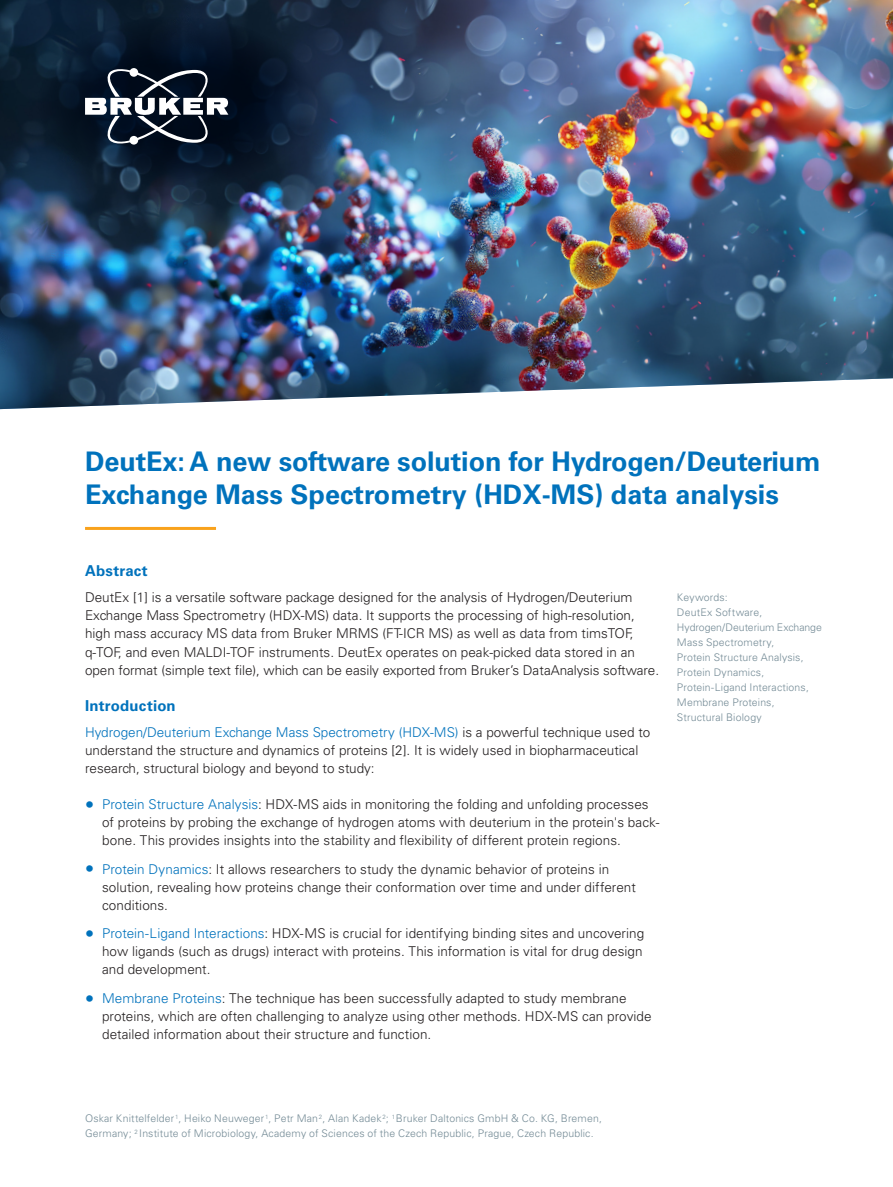
<style>
.page{position:relative;width:893px;height:1187px;background:#fff}
.page>*{position:absolute;margin:0;border:0;box-sizing:border-box;transform-origin:0 0}
.application_headline{font:700 27px/33px "Univers LT Std";letter-spacing:-.005em;color:#0072bc}
.New_AN_Head3{font:700 15px "Univers LT Std";letter-spacing:.015em;color:#0072bc}
.New_AN_copy{font:300 13.5px/18px "Univers LT Std";color:#231f20}
.application_refer_author{font:300 10.5px/15px "Univers LT Std";letter-spacing:.015em;color:#738a95}
.Application_Keywords{font:300 10.5px/15px "Univers LT Std";letter-spacing:.01em;color:#738a95}
.s1{color:#0072bc}
.s2{font-size:18px;color:#0072bc}
</style>
<div class="page">
<img style="left:0;top:0;width:893px;height:409px">
<svg style="left:38px;top:17px;width:279px;height:171px;background:#09192c"></svg>
<svg style="left:85px;top:64px;width:143px;height:85px"></svg>
<hr style="left:85px;top:527px;width:131px;height:3px;background:#f9a21c">
<p class="application_headline" style="left:85px;top:444px;width:737px">DeutEx: A new software solution for Hydrogen/Deuterium<br>Exchange Mass Spectrometry (HDX-MS) data analysis</p>
<p class="New_AN_Head3" style="left:85px;top:562px;width:64px">Abstract</p>
<p class="New_AN_copy" style="left:85px;top:588px;width:576px">DeutEx [1] is a versatile software package designed for the analysis of Hydrogen/Deuterium Exchange Mass Spectrometry (HDX-MS) data. It supports the processing of high-resolution, high mass accuracy MS data from Bruker MRMS (FT-ICR MS) as well as data from timsTOF, q-TOF, and even MALDI-TOF instruments. DeutEx operates on peak-picked data stored in an open format (simple text file), which can be easily exported from Bruker’s DataAnalysis software.</p>
<p class="New_AN_Head3" style="left:85px;top:696px;width:92px">Introduction</p>
<p class="New_AN_copy" style="left:85px;top:723px;width:567px"><span class="s1">Hydrogen/Deuterium Exchange Mass Spectrometry (HDX-MS)</span> is a powerful technique used to understand the structure and dynamics of proteins [2]. It is widely used in biopharmaceutical research, structural biology and beyond to study:</p>
<p class="New_AN_copy" style="left:102px;top:795px;width:559px;text-indent:-17px"><span class="s2">•</span> <span class="s1">Protein Structure Analysis</span>: HDX-MS aids in monitoring the folding and unfolding processes of proteins by probing the exchange of hydrogen atoms with deuterium in the protein's back&shy;bone. This provides insights into the stability and flexibility of different protein regions.</p>
<p class="New_AN_copy" style="left:102px;top:859px;width:535px;text-indent:-17px"><span class="s2">•</span> <span class="s1">Protein Dynamics</span>: It allows researchers to study the dynamic behavior of proteins in solution, revealing how proteins change their conformation over time and under different conditions.</p>
<p class="New_AN_copy" style="left:102px;top:924px;width:544px;text-align:justify;text-indent:-17px"><span class="s2">•</span> <span class="s1">Protein-Ligand Interactions</span>: HDX-MS is crucial for identifying binding sites and uncovering how ligands (such as drugs) interact with proteins. This information is vital for drug design and development.</p>
<p class="New_AN_copy" style="left:102px;top:989px;width:551px;text-indent:-17px"><span class="s2">•</span> <span class="s1">Membrane Proteins</span>: The technique has been successfully adapted to study membrane proteins, which are often challenging to analyze using other methods. HDX-MS can provide detailed information about their structure and function.</p>
<p class="Application_Keywords" style="left:677px;top:589px;width:146px">Keywords:<br>DeutEx Software,<br>Hydrogen/Deuterium Exchange<br>Mass Spectrometry,<br>Protein Structure Analysis,<br>Protein Dynamics,<br>Protein-Ligand Interactions,<br>Membrane Proteins,<br>Structural Biology</p>
<p class="application_refer_author" style="left:85px;top:1110px;width:518px">Oskar Knittelfelder<sup>1</sup>, Heiko Neuweger<sup>1</sup>, Petr Man<sup>2</sup>, Alan Kadek<sup>2</sup>; <sup>1</sup>Bruker Daltonics GmbH &amp; Co. KG, Bremen,<br>Germany; <sup>2</sup> Institute of Microbiology, Academy of Sciences of the Czech Republic, Prague, Czech Republic.</p>
</div>
